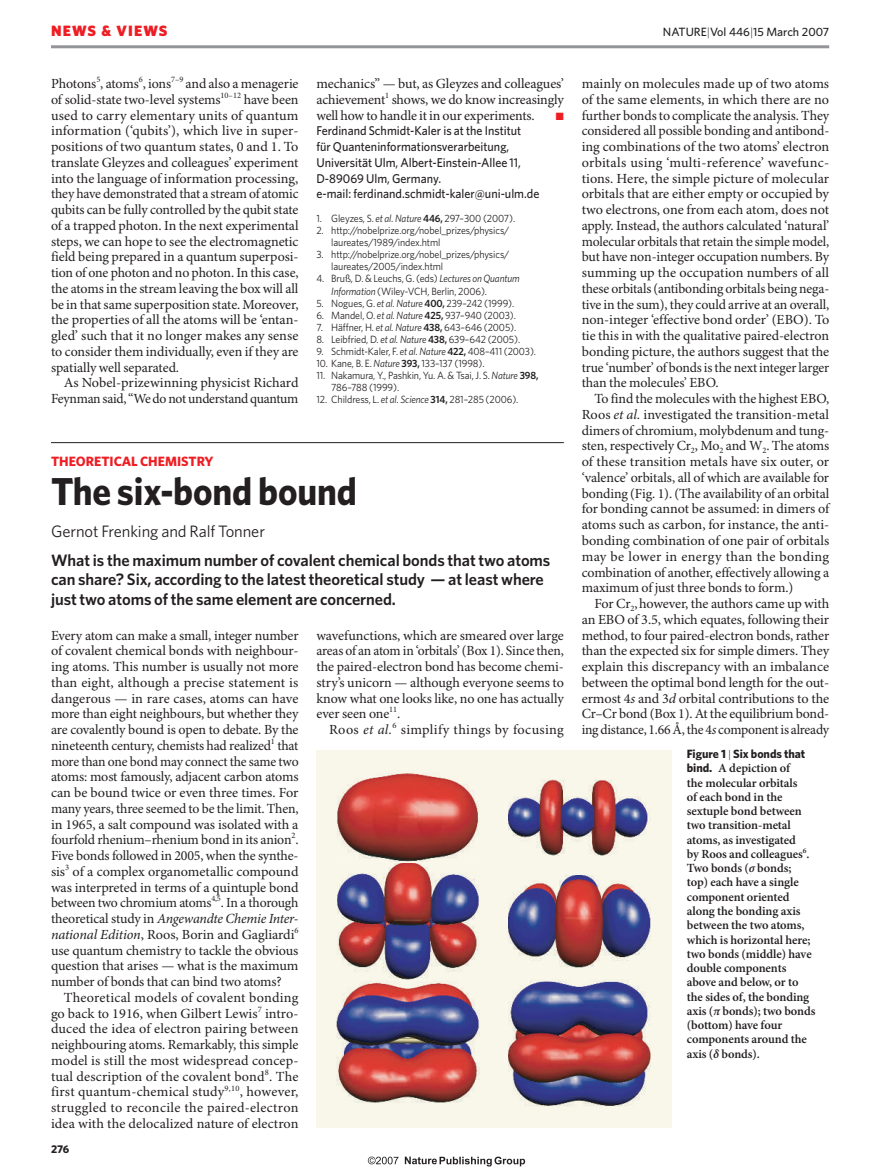
<style>
.page{position:relative;width:893px;height:1174px;background:#fff}
.page>*{position:absolute;margin:0;border:0;box-sizing:border-box;transform-origin:0 0}
.t1{font:700 39px "Whitney";letter-spacing:-.005em;color:#231f20;scale:.95 1}
.t2{font:600 16.5px/19.5px "Whitney";letter-spacing:-.005em;color:#231f20}
.t3{font:16.5px "Whitney";letter-spacing:-.005em;color:#231f20}
.t4{font:900 15px "Whitney";letter-spacing:.075em;color:#ee1d23}
.t5{font:13.95px/15.8px "Minion Pro";letter-spacing:-.01em;color:#231f20;text-align:justify}
.t6{font:13.95px "Minion Pro";letter-spacing:.025em;color:#231f20}
.t7{font:700 13.5px "Whitney";color:#ee1d23}
.t8{font:500 12.75px/15.8px "Whitney";color:#231f20;scale:.95 1}
.t9{font:600 12.45px/14.2px "Minion Pro";letter-spacing:-.005em;color:#231f20}
.t10{font:500 12px "Whitney";color:#231f20}
.t11{font:700 12px "Whitney";letter-spacing:-.005em;color:#231f20}
.t12{font:700 11.25px "Whitney";color:#231f20}
.t13{font:10.5px/12px "Whitney";letter-spacing:-.01em;color:#231f20;scale:.95 1}
.t14{font:10.5px "Zapf Dingbats";color:#ee1d23}
.s1{font-weight:300}
.s2{font-style:italic}
.s3{font-weight:600}
.s4{font-weight:300;font-size:11.25px}
.s5{font-family:"Whitney";font-weight:700;font-size:12px}
</style>
<div class="page">
<div style="left:316px;top:750px;width:356px;height:378px;background:#f9f7e9"></div>
<img style="left:337px;top:773px;width:142px;height:206px">
<img style="left:508px;top:779px;width:142px;height:76px">
<img style="left:337px;top:862px;width:142px;height:1px">
<img style="left:508px;top:875px;width:142px;height:92px">
<img style="left:337px;top:981px;width:142px;height:122px">
<img style="left:508px;top:979px;width:142px;height:127px">
<hr style="left:51px;top:442px;width:513px;height:1px;background:#231f20">
<hr style="left:51px;top:45px;width:778px;height:3px;background:#939598">
<svg style="left:405px;top:1156px;width:120px;height:10px"></svg>
<svg style="left:368px;top:1156px;width:30px;height:8px"></svg>
<p class="t4" style="left:51px;top:25px;width:118px">NEWS &amp; VIEWS</p>
<p class="t10" style="left:663px;top:27px;width:168px">NATURE<span class="s1">|</span>Vol 446<span class="s1">|</span>15 March 2007</p>
<p class="t5" style="left:51px;top:77px;width:249px">Photons<sup>5</sup>, atoms<sup>6</sup>, ions<sup>7–9</sup> and also a menagerie of solid-state two-level systems<sup>10–12</sup> have been used to carry elementary units of quantum information (‘qubits’), which live in super&shy;positions of two quantum states, 0 and 1. To translate Gleyzes and colleagues’ experiment into the language of information processing, they have demonstrated that a stream of atomic qubits can be fully controlled by the qubit state of a trapped photon. In the next experimental steps, we can hope to see the electromagnetic field being prepared in a quantum superposi&shy;tion of one photon and no photon. In this case, the atoms in the stream leaving the box will all be in that same superposition state. Moreover, the properties of all the atoms will be ‘entan&shy;gled’ such that it no longer makes any sense to consider them individually, even if they are spatially well separated.</p>
<p class="t5" style="left:51px;top:376px;width:249px;text-align:right">As Nobel-prizewinning physicist Richard<br>Feynman said, “We do not understand quantum</p>
<p class="t5" style="left:316px;top:77px;width:249px">mechanics” — but, as Gleyzes and colleagues’ achievement<sup>1</sup> shows, we do know increasingly well how to handle it in our experiments.</p>
<p class="t14" style="left:556px;top:111px;width:9px">■</p>
<p class="t8" style="left:316px;top:124px;width:236px">Ferdinand Schmidt-Kaler is at the Institut<br>für Quanteninformationsverarbeitung, Universität Ulm, Albert-Einstein-Allee 11, D-89069 Ulm, Germany.<br>e-mail: ferdinand.schmidt-kaler@uni-ulm.de</p>
<p class="t13" style="left:316px;top:213px;width:211px">1. Gleyzes, S. <span class="s2">et al. Nature</span> <span class="s3">446,</span> 297–300 (2007).</p>
<p class="t13" style="left:331px;top:225px;width:189px;text-indent:-15px">2. http://nobelprize.org/nobel_prizes/physics/ laureates/1989/index.html</p>
<p class="t13" style="left:331px;top:250px;width:189px;text-indent:-15px">3. http://nobelprize.org/nobel_prizes/physics/ laureates/2005/index.html</p>
<p class="t13" style="left:331px;top:274px;width:200px;text-indent:-15px">4. Bruß, D. &amp; Leuchs, G. (eds) <span class="s2">Lectures on Quantum<br>Information</span> (Wiley-VCH, Berlin, 2006).</p>
<p class="t13" style="left:316px;top:298px;width:210px">5. Nogues, G. <span class="s2">et al. Nature</span> <span class="s3">400,</span> 239–242 (1999).</p>
<p class="t13" style="left:316px;top:310px;width:212px">6. Mandel, O. <span class="s2">et al. Nature</span> <span class="s3">425,</span> 937–940 (2003).</p>
<p class="t13" style="left:316px;top:322px;width:212px">7. Häffner, H. <span class="s2">et al. Nature</span> <span class="s3">438,</span> 643–646 (2005).</p>
<p class="t13" style="left:316px;top:334px;width:216px">8. Leibfried, D. <span class="s2">et al. Nature</span> <span class="s3">438,</span> 639–642 (2005).</p>
<p class="t13" style="left:316px;top:346px;width:233px">9. Schmidt-Kaler, F. <span class="s2">et al. Nature</span> <span class="s3">422,</span> 408–411 (2003).</p>
<p class="t13" style="left:316px;top:358px;width:179px">10. Kane, B. E. <span class="s2">Nature</span> <span class="s3">393,</span> 133–137 (1998).</p>
<p class="t13" style="left:331px;top:370px;width:220px;text-indent:-15px">11. Nakamura, Y., Pashkin, Yu. A. &amp; Tsai, J. S. <span class="s2">Nature</span> <span class="s3">398,<br></span>786–788 (1999).</p>
<p class="t13" style="left:316px;top:394px;width:214px">12. Childress, L. <span class="s2">et al. Science</span> <span class="s3">314,</span> 281–285 (2006).</p>
<p class="t7" style="left:51px;top:456px;width:164px">THEORETICAL CHEMISTRY</p>
<h1 class="t1" style="left:51px;top:477px;width:324px">The six-bond bound</h1>
<p class="t3" style="left:51px;top:525px;width:215px">Gernot Frenking and Ralf Tonner</p>
<p class="t2" style="left:51px;top:551px;width:501px">What is the maximum number of covalent chemical bonds that two atoms can share? Six, according to the latest theoretical study — at least where just two atoms of the same element are concerned.</p>
<p class="t5" style="left:51px;top:628px;width:249px">Every atom can make a small, integer number of covalent chemical bonds with neighbour&shy;ing atoms. This number is usually not more than eight, although a precise statement is dangerous — in rare cases, atoms can have more than eight neighbours, but whether they are covalently bound is open to debate. By the nineteenth century, chemists had realized<sup>1</sup> that more than one bond may connect the same two atoms: most famously, adjacent carbon atoms can be bound twice or even three times. For many years, three seemed to be the limit. Then, in 1965, a salt compound was isolated with a fourfold rhenium–rhenium bond in its anion<sup>2</sup>.<br>Five bonds followed in 2005, when the synthe&shy;sis<sup>3</sup> of a complex organometallic compound was interpreted in terms of a quintuple bond between two chromium atoms<sup>4,5</sup>. In a thorough theoretical study in <span class="s2">Angewandte Chemie Inter&shy;national Edition</span>, Roos, Borin and Gagliardi<sup>6 </sup>use quantum chemistry to tackle the obvious question that arises — what is the maximum number of bonds that can bind two atoms?</p>
<p class="t5" style="left:51px;top:990px;width:249px;text-indent:13px">Theoretical models of covalent bonding go back to 1916, when Gilbert Lewis<sup>7</sup> intro&shy;duced the idea of electron pairing between neighbouring atoms. Remarkably, this simple model is still the most widespread concep&shy;tual description of the covalent bond<sup>8</sup>. The first quantum-chemical study<sup>9,10</sup>, however, struggled to reconcile the paired-electron idea with the delocalized nature of electron</p>
<p class="t5" style="left:316px;top:628px;width:249px">wavefunctions, which are smeared over large areas of an atom in ‘orbitals’ (Box 1). Since then, the paired-electron bond has become chemi&shy;stry’s unicorn — although everyone seems to know what one looks like, no one has actually ever seen one<sup>11</sup>.</p>
<p class="t6" style="left:329px;top:724px;width:236px">Roos <span class="s2">et al.</span><sup>6</sup> simplify things by focusing</p>
<p class="t12" style="left:51px;top:1144px;width:20px">276</p>
<p class="t5" style="left:582px;top:77px;width:249px">mainly on molecules made up of two atoms of the same elements, in which there are no further bonds to complicate the analysis. They considered all possible bonding and antibond&shy;ing combinations of the two atoms’ electron orbitals using ‘multi-reference’ wavefunc&shy;tions. Here, the simple picture of molecular orbitals that are either empty or occupied by two electrons, one from each atom, does not apply. Instead, the authors calculated ‘natural’ molecular orbitals that retain the simple model, but have non-integer occupation numbers. By summing up the occupation numbers of all these orbitals (antibonding orbitals being nega&shy;tive in the sum), they could arrive at an overall, non-integer ‘effective bond order’ (EBO). To tie this in with the qualitative paired-electron bonding picture, the authors suggest that the true ‘number’ of bonds is the next integer larger than the molecules’ EBO.</p>
<p class="t5" style="left:582px;top:392px;width:249px;text-indent:13px">To find the molecules with the highest EBO, Roos <span class="s2">et al.</span> investigated the transition-metal dimers of chromium, molybdenum and tung&shy;sten, respectively Cr<sub>2</sub>, Mo<sub>2</sub> and W<sub>2</sub>. The atoms of these transition metals have six outer, or ‘valence’ orbitals, all of which are available for bonding (Fig. 1). (The availability of an orbital for bonding cannot be assumed: in dimers of atoms such as carbon, for instance, the anti&shy;bonding combination of one pair of orbitals may be lower in energy than the bonding combination of another, effectively allowing a maximum of just three bonds to form.)</p>
<p class="t5" style="left:582px;top:597px;width:249px;text-indent:13px">For Cr<sub>2</sub>,however, the authors came up with an EBO of 3.5, which equates, following their method, to four paired-electron bonds, rather than the expected six for simple dimers. They explain this discrepancy with an imbalance between the optimal bond length for the out&shy;ermost 4<span class="s2">s</span> and 3<span class="s2">d</span> orbital contributions to the Cr–Cr bond (Box 1). At the equilibrium bond&shy;ing distance, 1.66 Å, the 4<span class="s2">s</span> component is already</p>
<p class="t11" style="left:687px;top:749px;width:120px">Figure 1 <span class="s4">|</span> Six bonds that</p>
<p class="t9" style="left:687px;top:762px;width:130px"><span class="s5">bind.</span> A depiction of<br>the molecular orbitals<br>of each bond in the sextuple bond between two transition-metal atoms, as investigated<br>by Roos and colleagues<sup>6</sup>.<br>Two bonds (<span class="s2">σ</span> bonds; top) each have a single component oriented along the bonding axis between the two atoms, which is horizontal here; two bonds (middle) have double components above and below, or to the sides of, the bonding axis (<span class="s2">π</span> bonds); two bonds (bottom) have four components around the axis (<span class="s2">δ</span> bonds).</p>
</div>
